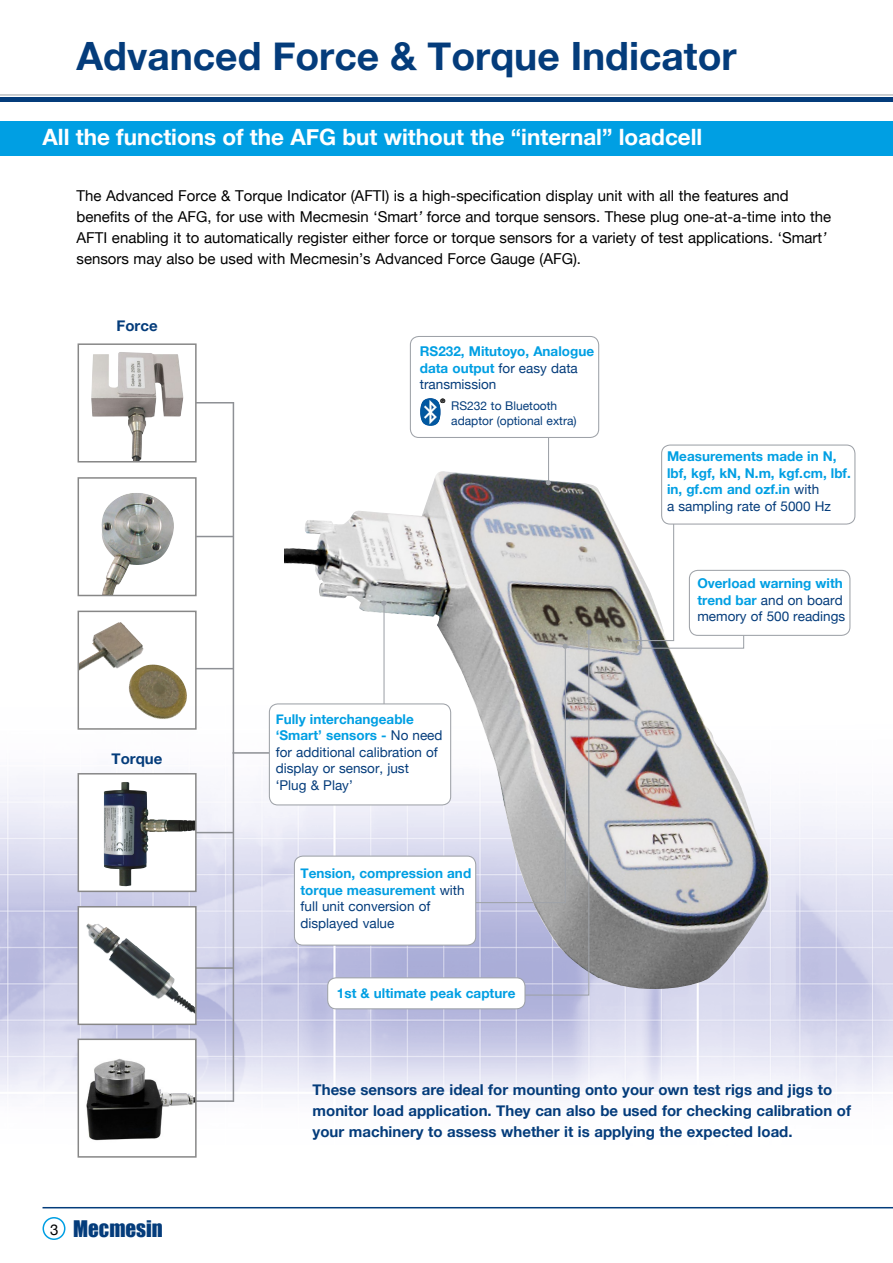
<style>
.page{position:relative;width:893px;height:1263px;background:#fff}
.page>*{position:absolute;margin:0;border:0;box-sizing:border-box;transform-origin:0 0}
.t1{font:700 39px "Helvetica Neue";color:#043c7b}
.t2{font:700 22.5px "Helvetica Neue";color:#fff}
.t3{font:21px "Impact";color:#043c7b}
.t4{font:15px/21px "Helvetica Neue";color:#000}
.t5{font:700 15px/21px "Helvetica Neue";color:#043c7b}
.t6{font:700 13.5px/16.5px "Helvetica Neue";color:#009fe3}
.t7{font:13.5px/16.5px "Helvetica Neue";color:#043c7b}
.t8{font:12px/15px "Helvetica Neue";color:#043c7b}
.t9{font:700 6px "Helvetica Neue";color:#000}
.s1{font-style:italic}
.s2{font-family:"Helvetica Neue";font-size:15px;color:#000}
.s3{font-weight:400;color:#043c7b}
.s4{font-weight:700;color:#009fe3}
</style>
<div class="page">
<img style="left:0;top:668px;width:893px;height:490px">
<img style="left:284px;top:471px;width:486px;height:528px">
<hr style="left:233px;top:402px;width:1px;height:700px;background:#8e9095">
<hr style="left:196px;top:402px;width:38px;height:1px;background:#8e9095">
<hr style="left:196px;top:668px;width:37px;height:1px;background:#8e9095">
<hr style="left:196px;top:832px;width:37px;height:1px;background:#8e9095">
<hr style="left:196px;top:967px;width:37px;height:2px;background:#8e9095">
<hr style="left:232px;top:752px;width:37px;height:2px;background:#8e9095">
<img style="left:91px;top:352px;width:92px;height:107px">
<div style="left:78px;top:343px;width:119px;height:119px;border:2px solid #878787"></div>
<svg style="left:102px;top:493px;width:72px;height:100px"></svg>
<img style="left:101px;top:493px;width:28px;height:87px">
<div style="left:78px;top:477px;width:119px;height:119px;border:2px solid #878787"></div>
<div style="left:78px;top:774px;width:118px;height:117px;background:#fff"></div>
<img style="left:104px;top:782px;width:90px;height:105px">
<div style="left:78px;top:773px;width:119px;height:119px;border:2px solid #878787"></div>
<div style="left:78px;top:907px;width:118px;height:117px;background:#fff"></div>
<img style="left:86px;top:923px;width:108px;height:90px">
<div style="left:78px;top:906px;width:119px;height:119px;border:2px solid #878787"></div>
<div style="left:0;top:121px;width:893px;height:34px;background:#009fe3"></div>
<hr style="left:196px;top:1100px;width:37px;height:2px;background:#8e9095">
<hr style="left:196px;top:536px;width:37px;height:1px;background:#8e9095">
<div style="left:43px;top:1217px;width:22px;height:23px;border:2px solid #009fe3;border-radius:50%"></div>
<hr style="left:43px;top:1207px;width:850px;height:1px;background:#043c7b">
<hr style="left:0;top:98px;width:893px;height:4px;background:#043c7b">
<hr style="left:0;top:94px;width:893px;height:2px;background:#bbbfc3">
<hr style="left:383px;top:605px;width:2px;height:105px;background:#9ea2a8">
<hr style="left:548px;top:432px;width:1px;height:50px;background:#9ea2a8">
<svg style="left:546px;top:480px;width:5px;height:5px"></svg>
<svg style="left:381px;top:601px;width:5px;height:5px"></svg>
<svg style="left:455px;top:629px;width:136px;height:367px;background:#b7b7c1"></svg>
<svg style="left:623px;top:519px;width:122px;height:131px"></svg>
<div style="left:328px;top:978px;width:197px;height:31px;background:#fff;border-radius:9px"></div>
<div style="left:327px;top:977px;width:198px;height:32px;border:1px solid #9ea2a8;border-radius:9px"></div>
<div style="left:294px;top:856px;width:182px;height:89px;background:#fff;border-radius:9px"></div>
<div style="left:294px;top:855px;width:182px;height:91px;border:1px solid #9ea2a8;border-radius:9px"></div>
<div style="left:269px;top:704px;width:182px;height:101px;background:#fff;border-radius:9px"></div>
<div style="left:269px;top:703px;width:182px;height:102px;border:1px solid #9ea2a8;border-radius:9px"></div>
<div style="left:689px;top:570px;width:161px;height:65px;background:#fff;border-radius:9px"></div>
<div style="left:689px;top:570px;width:161px;height:66px;border:1px solid #9ea2a8;border-radius:9px"></div>
<div style="left:410px;top:336px;width:189px;height:101px;background:#fff;border-radius:9px"></div>
<div style="left:410px;top:336px;width:189px;height:102px;border:1px solid #9ea2a8;border-radius:9px"></div>
<img style="left:420px;top:398px;width:20px;height:28px">
<div style="left:662px;top:445px;width:193px;height:79px;background:#fff;border-radius:9px"></div>
<div style="left:661px;top:444px;width:194px;height:81px;border:1px solid #9ea2a8;border-radius:9px"></div>
<img style="left:104px;top:622px;width:15px;height:8px">
<div style="left:78px;top:611px;width:119px;height:119px;border:2px solid #878787"></div>
<img style="left:81px;top:1041px;width:113px;height:113px">
<div style="left:78px;top:1038px;width:119px;height:120px;border:2px solid #878787"></div>
<h1 class="t1" style="left:77px;top:26px;width:662px">Advanced Force &amp; Torque Indicator</h1>
<h2 class="t2" style="left:43px;top:120px;width:661px">All the functions of the AFG but without the “internal” loadcell</h2>
<p class="t4" style="left:77px;top:186px;width:756px">The Advanced Force &amp; Torque Indicator (AFTI) is a high-specification display unit with all the features and benefits of the AFG, for use with Mecmesin ‘Smart<span class="s1">’</span> force and torque sensors. These plug one-at-a-time into the AFTI enabling it to automatically register either force or torque sensors for a variety of test applications. ‘Smart<span class="s1">’ </span>sensors may also be used with Mecmesin’s Advanced Force Gauge (AFG).</p>
<p class="t5" style="left:117px;top:315px;width:43px">Force</p>
<p class="t5" style="left:112px;top:749px;width:52px">Torque</p>
<h3 class="t3" style="left:50px;top:1212px;width:114px"><span class="s2">3</span> Mecmesin</h3>
<p class="t6" style="left:420px;top:343px;width:176px">RS232, Mitutoyo, Analogue data output <span class="s3">for easy data transmission</span></p>
<p class="t9" style="left:441px;top:396px;width:6px">®</p>
<p class="t8" style="left:451px;top:399px;width:127px">RS232 to Bluetooth adaptor (optional extra)</p>
<p class="t7" style="left:276px;top:712px;width:168px"><span class="s4">Fully interchangeable ‘Smart’ sensors -</span> No need for additional calibration of display or sensor, just ‘Plug &amp; Play’</p>
<p class="t6" style="left:300px;top:865px;width:172px">Tension, compression and torque measurement <span class="s3">with full unit conversion of displayed value</span></p>
<p class="t6" style="left:337px;top:985px;width:180px">1st &amp; ultimate peak capture</p>
<p class="t6" style="left:667px;top:448px;width:185px">Measurements made in N, lbf, kgf, kN, N.m, kgf.cm, lbf. in, gf.cm and ozf.in <span class="s3">with<br>a sampling rate of 5000 Hz</span></p>
<p class="t7" style="left:697px;top:576px;width:149px"><span class="s4">Overload warning with trend bar</span> and on board memory of 500 readings</p>
<p class="t5" style="left:313px;top:1079px;width:540px">These sensors are ideal for mounting onto your own test rigs and jigs to monitor load application. They can also be used for checking calibration of your machinery to assess whether it is applying the expected load.</p>
</div>
